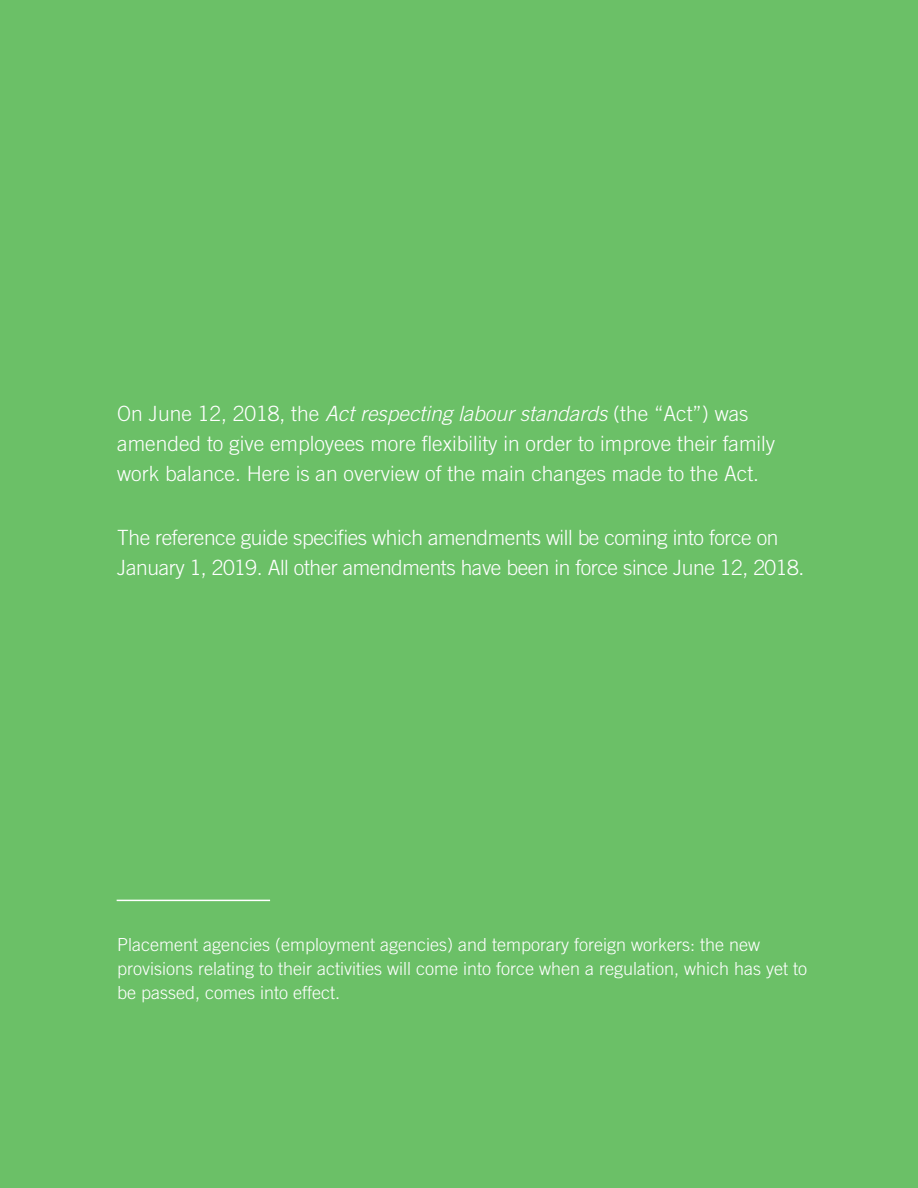
<style>
.page{position:relative;width:918px;height:1188px;background:#6bc067}
.page>*{position:absolute;margin:0;border:0;box-sizing:border-box;transform-origin:0 0}
.Texte_14_pts{font:300 21px/30px "Trade Gothic LT Std";color:#fff}
.Texte_14_pts-2{font:300 21px/30px "Trade Gothic LT Std";letter-spacing:-.02em;color:#fff}
.Texte_14_pts-3{font:300 18px/24px "Trade Gothic LT Std";color:#fff}
.s1{font-style:italic}
</style>
<div class="page">
<hr style="left:117px;top:900px;width:153px;height:1px;background:#fff">
<p class="Texte_14_pts" style="left:117px;top:398px;width:659px">On June 12, 2018, the <span class="s1">Act respecting labour standards</span> (the “Act”) was amended to give employees more flexibility in order to improve their family work balance. Here is an overview of the main changes made to the Act.</p>
<p class="Texte_14_pts-2" style="left:117px;top:522px;width:688px">The reference guide specifies which amendments will be coming into force on<br>January 1, 2019. All other amendments have been in force since June 12, 2018.</p>
<p class="Texte_14_pts-3" style="left:117px;top:933px;width:692px">Placement agencies (employment agencies) and temporary foreign workers: the new provisions relating to their activities will come into force when a regulation, which has yet to be passed, comes into effect.</p>
</div>
